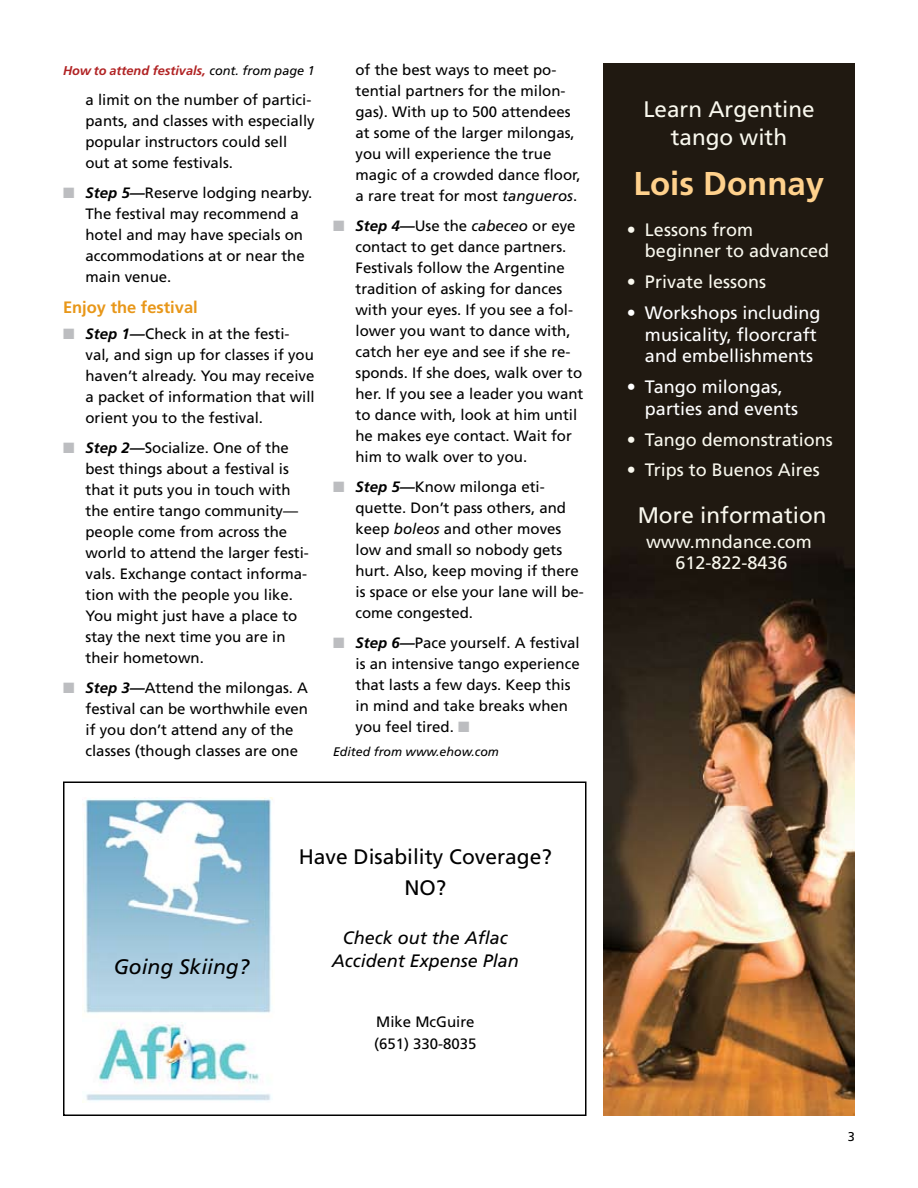
<style>
.page{position:relative;width:918px;height:1188px;background:#fff}
.page>*{position:absolute;margin:0;border:0;box-sizing:border-box;transform-origin:0 0}
.t1{font:700 33px "Frutiger";color:#ffd18c}
.t2{font:22.5px/28.5px "Frutiger";color:#f9f8ee;text-align:center}
.t3{font:21px/30.8px "Frutiger";color:#000;text-align:center}
.t4{font:italic 21px "Frutiger";color:#000}
.t5{font:18px/21.8px "Frutiger";color:#f9f8ee}
.t6{font:18px/21.8px "Frutiger";color:#fff}
.t7{font:italic 18px/22.5px "Frutiger";color:#000;text-align:center}
.t8{font:700 16.5px "Frutiger";color:#e89719}
.t9{font:15px/21px "Frutiger";color:#000}
.t10{font:italic 700 12.75px "Frutiger";color:#b12324}
.t11{font:12.75px "Frutiger";color:#000}
.t12{font:italic 12.45px "Frutiger";color:#000}
.s1{font-weight:400;color:#000}
.s2{color:#bcbdc0}
.s3{font-weight:700;font-style:italic}
.s4{font-style:italic}
.s5{font-style:italic;font-size:12.45px;color:#fff}
</style>
<div class="page">
<img style="left:603px;top:63px;width:252px;height:1053px">
<div style="left:63px;top:782px;width:523px;height:334px;border:2px solid #000"></div>
<img style="left:83px;top:797px;width:190px;height:304px">
<p class="t10" style="left:63px;top:63px;width:253px">How to attend festivals, <span class="s1">cont. from page 1</span></p>
<p class="t9" style="left:86px;top:89px;width:231px">a limit on the number of partici&shy;pants, and classes with especially popular instructors could sell out at some festivals.</p>
<p class="t9" style="left:86px;top:182px;width:228px;text-indent:-22px"><span class="s2">■</span> <span class="s3">Step 5—</span>Reserve lodging nearby.<br>The festival may recommend a hotel and may have specials on accommodations at or near the main venue.</p>
<p class="t8" style="left:63px;top:298px;width:136px">Enjoy the festival</p>
<p class="t9" style="left:86px;top:323px;width:231px;text-indent:-22px"><span class="s2">■</span> <span class="s3">Step 1—</span>Check in at the festi&shy;val, and sign up for classes if you haven’t already. You may receive a packet of information that will orient you to the festival.</p>
<p class="t9" style="left:86px;top:437px;width:225px;text-indent:-22px"><span class="s2">■</span> <span class="s3">Step 2—</span>Socialize. One of the best things about a festival is that it puts you in touch with the entire tango community— people come from across the world to attend the larger festi&shy;vals. Exchange contact informa&shy;tion with the people you like.<br>You might just have a place to stay the next time you are in their hometown.</p>
<p class="t9" style="left:86px;top:677px;width:224px;text-indent:-22px"><span class="s2">■</span> <span class="s3">Step 3—</span>Attend the milongas. A festival can be worthwhile even if you don’t attend any of the classes (though classes are one</p>
<p class="t9" style="left:356px;top:59px;width:227px">of the best ways to meet po&shy;tential partners for the milon&shy;gas). With up to 500 attendees at some of the larger milongas, you will experience the true magic of a crowded dance floor, a rare treat for most <span class="s4">tangueros</span>.</p>
<p class="t9" style="left:356px;top:215px;width:229px;text-indent:-22px"><span class="s2">■</span> <span class="s3">Step 4—</span>Use the <span class="s4">cabeceo</span> or eye contact to get dance partners.<br>Festivals follow the Argentine tradition of asking for dances with your eyes. If you see a fol&shy;lower you want to dance with, catch her eye and see if she re&shy;sponds. If she does, walk over to her. If you see a leader you want to dance with, look at him until he makes eye contact. Wait for him to walk over to you.</p>
<p class="t9" style="left:356px;top:476px;width:230px;text-indent:-22px"><span class="s2">■</span> <span class="s3">Step 5—</span>Know milonga eti&shy;quette. Don’t pass others, and keep <span class="s4">boleos</span> and other moves low and small so nobody gets hurt. Also, keep moving if there is space or else your lane will be&shy;come congested.</p>
<p class="t9" style="left:356px;top:632px;width:226px;text-indent:-22px"><span class="s2">■</span> <span class="s3">Step 6—</span>Pace yourself. A festival is an intensive tango experience that lasts a few days. Keep this in mind and take breaks when you feel tired. <span class="s2">■</span><span class="s5">Wenn’s ad</span></p>
<p class="t12" style="left:333px;top:745px;width:168px">Edited from www.ehow.com</p>
<h3 class="t4" style="left:114px;top:955px;width:137px">Going Skiing?</h3>
<h3 class="t3" style="left:299px;top:841px;width:255px">Have Disability Coverage?<br>NO?</h3>
<p class="t7" style="left:332px;top:926px;width:189px">Check out the Aflac<br>Accident Expense Plan</p>
<p class="t9" style="left:374px;top:1011px;width:104px;line-height:21.8px">Mike McGuire (651) 330-8035</p>
<h2 class="t2" style="left:643px;top:94px;width:173px">Learn Argentine tango with</h2>
<h1 class="t1" style="left:634px;top:164px;width:192px">Lois Donnay</h1>
<p class="t5" style="left:645px;top:218px;width:186px;text-indent:-18px">• Lessons from beginner to advanced</p>
<p class="t5" style="left:627px;top:271px;width:141px">• Private lessons</p>
<p class="t6" style="left:645px;top:302px;width:177px;text-indent:-18px">• Workshops including musicality, floorcraft and embellishments</p>
<p class="t6" style="left:645px;top:376px;width:155px;text-indent:-18px">• Tango milongas, parties and events</p>
<p class="t5" style="left:627px;top:428px;width:207px">• Tango demonstrations</p>
<p class="t5" style="left:627px;top:459px;width:194px">• Trips to Buenos Aires</p>
<h2 class="t2" style="left:638px;top:501px;width:190px">More information</h2>
<p class="t5" style="left:646px;top:530px;width:167px;text-align:center">www.mndance.com<br>612-822-8436</p>
<p class="t11" style="left:848px;top:1129px;width:9px">3</p>
</div>
